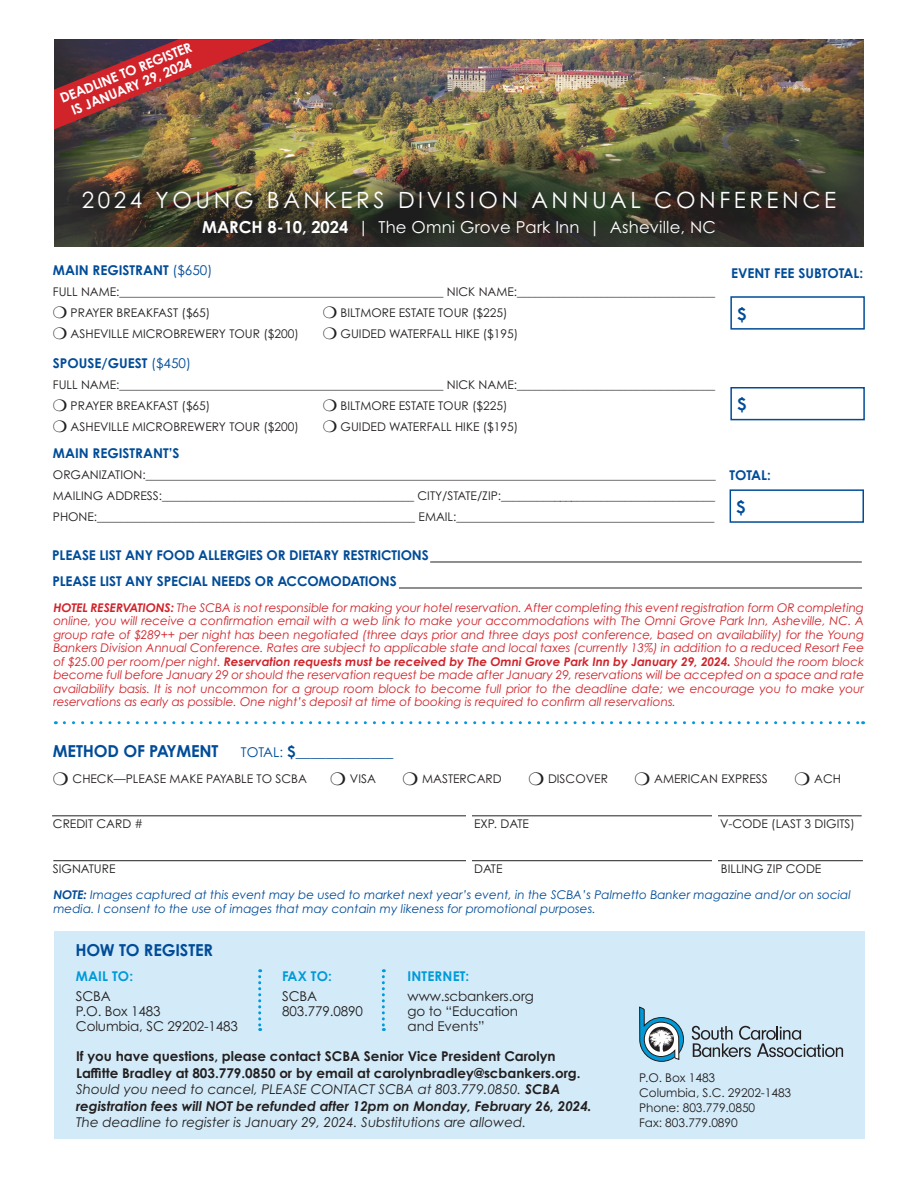
<style>
.page{position:relative;width:918px;height:1188px;background:#fff}
.page>*{position:absolute;margin:0;border:0;box-sizing:border-box;transform-origin:0 0}
.t1{font:22.5px "Century Gothic Pro";letter-spacing:.16em;color:#fff}
.t2{font:16.5px "Century Gothic Pro";letter-spacing:.01em;color:#fff}
.t3{font:700 16.5px "Century Gothic Pro";letter-spacing:-.01em;color:#014c98}
.t4{font:700 15px "Century Gothic Pro";color:#014c98}
.t5{font:700 13.5px/16.5px "Century Gothic Pro";color:#231f20}
.t6{font:700 13.5px/26px "Century Gothic Pro";letter-spacing:-.01em;color:#014c98}
.t7{font:13.5px/15px "Century Gothic Pro";letter-spacing:-.01em;color:#231f20}
.t8{font:italic 13.5px "Century Gothic Pro";color:#231f20}
.t9{font:700 13.5px/15px "Century Gothic Pro";color:#fff;text-align:center}
.t10{font:700 13.5px "Century Gothic Pro";letter-spacing:.01em;color:#009ad9}
.t11{font:12px/21px "Century Gothic Pro";color:#231f20}
.t12{font:italic 12px/13.5px "Century Gothic Pro";letter-spacing:-.005em;color:#d1232a;text-align:justify}
.t13{font:italic 12px/26.4px "Century Gothic Pro";color:#014c98}
.s1{font-weight:700}
.s2{font-weight:400}
.s3{font-weight:400;font-size:13.5px}
.s4{font-style:normal;color:#231f20}
.s5{font-weight:400;font-style:italic}
.s6{font-style:italic}
</style>
<div class="page">
<div style="left:54px;top:931px;width:810px;height:208px;background:#d3ebf8"></div>
<svg style="left:692px;top:1026px;width:151px;height:31px"></svg>
<svg style="left:639px;top:1007px;width:45px;height:55px"></svg>
<svg style="left:64px;top:721px;width:800px;height:3px"></svg>
<hr style="left:52px;top:816px;width:810px;height:1px;background:#231f20">
<hr style="left:53px;top:860px;width:810px;height:1px;background:#231f20">
<div style="left:466px;top:810px;width:5px;height:62px;background:#fff"></div>
<div style="left:712px;top:810px;width:6px;height:62px;background:#fff"></div>
<svg style="left:258px;top:969px;width:3px;height:62px"></svg>
<svg style="left:382px;top:969px;width:3px;height:62px"></svg>
<img style="left:54px;top:39px;width:810px;height:208px">
<div style="left:730px;top:296px;width:135px;height:34px;border:2px solid #014c98"></div>
<div style="left:730px;top:387px;width:135px;height:33px;border:2px solid #014c98"></div>
<div style="left:730px;top:489px;width:134px;height:34px;border:2px solid #014c98"></div>
<hr style="left:430px;top:562px;width:432px;height:1px;background:#231f20">
<hr style="left:399px;top:588px;width:463px;height:1px;background:#231f20">
<img style="left:54px;top:39px;width:222px;height:90px">
<p class="t9" style="left:58px;top:92px;width:142px;rotate:-22deg">DEADLINE TO REGISTER<br>IS JANUARY 29, 2024</p>
<h1 class="t1" style="left:82px;top:186px;width:756px">2024 YOUNG BANKERS DIVISION ANNUAL CONFERENCE</h1>
<h2 class="t2" style="left:202px;top:217px;width:515px"><span class="s1">MARCH 8-10, 2024</span> | The Omni Grove Park Inn | Asheville, NC</h2>
<p class="t6" style="left:731px;top:260px;width:134px">EVENT FEE SUBTOTAL:</p>
<h2 class="t3" style="left:737px;top:303px;width:11px">$</h2>
<p class="t6" style="left:53px;top:257px;width:161px">MAIN REGISTRANT <span class="s2">($650)</span></p>
<p class="t11" style="left:71px;top:281px;width:646px;text-indent:-18px">FULL NAME:______________________________________________________ NICK NAME:_________________________________<br>PRAYER BREAKFAST ($65)</p>
<p class="t11" style="left:341px;top:302px;width:168px">BILTMORE ESTATE TOUR ($225)</p>
<p class="t11" style="left:71px;top:323px;width:230px">ASHEVILLE MICROBREWERY TOUR ($200)</p>
<p class="t11" style="left:341px;top:323px;width:179px">GUIDED WATERFALL HIKE ($195)</p>
<p class="t6" style="left:53px;top:350px;width:140px">SPOUSE/GUEST <span class="s2">($450)</span></p>
<p class="t11" style="left:71px;top:374px;width:646px;text-indent:-18px">FULL NAME:______________________________________________________ NICK NAME:_________________________________<br>PRAYER BREAKFAST ($65)</p>
<p class="t11" style="left:341px;top:395px;width:168px">BILTMORE ESTATE TOUR ($225)</p>
<p class="t11" style="left:71px;top:416px;width:230px">ASHEVILLE MICROBREWERY TOUR ($200)</p>
<p class="t11" style="left:341px;top:416px;width:179px">GUIDED WATERFALL HIKE ($195)</p>
<p class="t6" style="left:53px;top:440px;width:128px">MAIN REGISTRANT’S</p>
<p class="t11" style="left:53px;top:464px;width:664px;text-align:justify">ORGANIZATION:_______________________________________________________________________________________________ MAILING ADDRESS:__________________________________________ CITY/STATE/ZIP:____________________________________ PHONE:_____________________________________________________ EMAIL:___________________________________________</p>
<p class="t6" style="left:52px;top:542px;width:378px">PLEASE LIST ANY FOOD ALLERGIES OR DIETARY RESTRICTIONS<br>PLEASE LIST ANY SPECIAL NEEDS OR ACCOMODATIONS</p>
<h2 class="t3" style="left:737px;top:394px;width:11px">$</h2>
<p class="t6" style="left:730px;top:462px;width:43px">TOTAL:</p>
<h2 class="t3" style="left:736px;top:497px;width:11px">$</h2>
<p class="t12" style="left:53px;top:601px;width:812px"><span class="s1">HOTEL RESERVATIONS:</span> The SCBA is not responsible for making your hotel reservation. After completing this event registration form OR completing online, you will receive a confirmation email with a web link to make your accommodations with The Omni Grove Park Inn, Asheville, NC. A group rate of $289++ per night has been negotiated (three days prior and three days post conference, based on availability) for the Young Bankers Division Annual Conference. Rates are subject to applicable state and local taxes (currently 13%) in addition to a reduced Resort Fee of $25.00 per room/per night. <span class="s1">Reservation requests must be received by The Omni Grove Park Inn by January 29, 2024.</span> Should the room block become full before January 29 or should the reservation request be made after January 29, reservations will be accepted on a space and rate availability basis. It is not uncommon for a group room block to become full prior to the deadline date; we encourage you to make your reservations as early as possible. One night’s deposit at time of booking is required to confirm all reservations.</p>
<h2 class="t3" style="left:53px;top:741px;width:167px">METHOD OF PAYMENT</h2>
<p class="t11" style="left:73px;top:768px;width:236px">CHECK—PLEASE MAKE PAYABLE TO SCBA</p>
<p class="t11" style="left:350px;top:768px;width:27px">VISA</p>
<p class="t11" style="left:422px;top:768px;width:81px">MASTERCARD</p>
<p class="t11" style="left:548px;top:768px;width:61px">DISCOVER</p>
<p class="t11" style="left:654px;top:768px;width:115px">AMERICAN EXPRESS</p>
<p class="t11" style="left:814px;top:768px;width:28px">ACH</p>
<p class="t11" style="left:53px;top:813px;width:92px">CREDIT CARD #</p>
<p class="t11" style="left:474px;top:813px;width:56px">EXP. DATE</p>
<p class="t11" style="left:720px;top:813px;width:136px">V-CODE (LAST 3 DIGITS)</p>
<p class="t11" style="left:53px;top:858px;width:64px">SIGNATURE</p>
<p class="t11" style="left:474px;top:858px;width:30px">DATE</p>
<p class="t4" style="left:241px;top:742px;width:154px"><span class="s3">TOTAL:</span> $_____________</p>
<p class="t13" style="left:53px;top:855px;width:799px;text-indent:668px"><span class="s4">BILLING ZIP CODE<br></span><span class="s1">NOTE:</span> Images captured at this event may be used to market next year’s event, in the SCBA’s Palmetto Banker magazine and/or on social</p>
<p class="t13" style="left:53px;top:895px;width:544px">media. I consent to the use of images that may contain my likeness for promotional purposes.</p>
<h2 class="t3" style="left:75px;top:940px;width:139px">HOW TO REGISTER</h2>
<p class="t10" style="left:76px;top:968px;width:59px">MAIL TO:</p>
<p class="t7" style="left:76px;top:988px;width:164px">SCBA<br>P.O. Box 1483<br>Columbia, SC 29202-1483</p>
<p class="t10" style="left:282px;top:968px;width:51px">FAX TO:</p>
<p class="t7" style="left:282px;top:988px;width:82px">SCBA<br>803.779.0890</p>
<p class="t10" style="left:408px;top:968px;width:63px">INTERNET:</p>
<p class="t7" style="left:408px;top:988px;width:128px">www.scbankers.org go to “Education and Events”</p>
<p class="t5" style="left:76px;top:1048px;width:517px">If you have questions, please contact SCBA Senior Vice President Carolyn Laffitte Bradley at 803.779.0850 or by email at carolynbradley@scbankers.org.<br><span class="s5">Should you need to cancel, PLEASE CONTACT SCBA at 803.779.0850.</span> <span class="s6">SCBA registration fees will NOT be refunded after 12pm on Monday, February 26, 2024.</span></p>
<p class="t8" style="left:76px;top:1114px;width:452px">The deadline to register is January 29, 2024. Substitutions are allowed.</p>
<p class="t11" style="left:639px;top:1070px;width:154px;line-height:15px">P.O. Box 1483<br>Columbia, S.C. 29202-1483<br>Phone: 803.779.0850<br>Fax: 803.779.0890</p>
</div>
